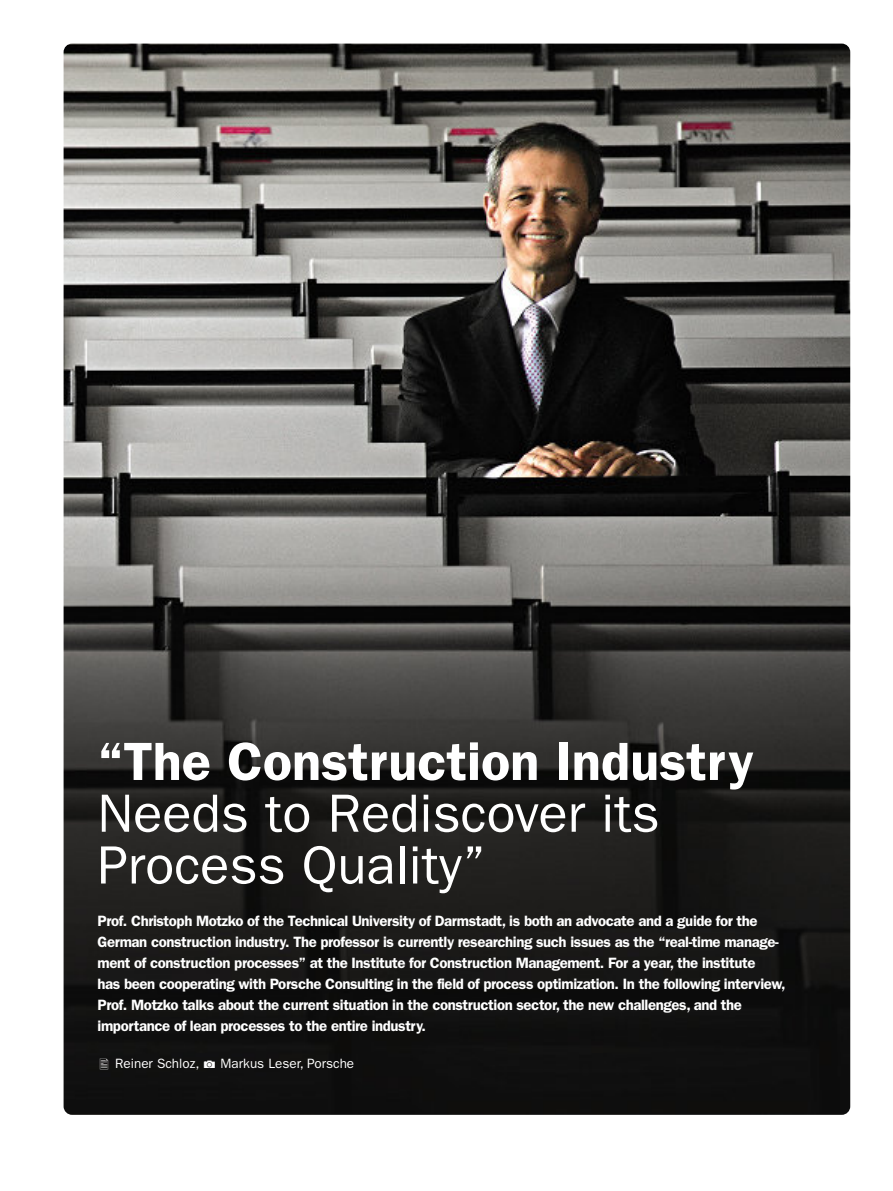
<style>
.page{position:relative;width:893px;height:1191px;background:#fff}
.page>*{position:absolute;margin:0;border:0;box-sizing:border-box;transform-origin:0 0}
.t1{font:54px/51.8px "Franklin Gothic LT";color:#fff}
.t2{font:600 54px "Franklin Gothic LT";color:#fff}
.t3{font:600 15px/21px "Franklin Gothic LT";letter-spacing:-.025em;color:#fff}
.t4{font:13.5px "Franklin Gothic LT";color:#fff}
.s1{font-family:"Communications P04"}
</style>
<div class="page">
<img style="left:64px;top:44px;width:786px;height:1070px;border-radius:9px">
<svg style="left:100px;top:1058px;width:8px;height:11px"></svg>
<h1 class="t2" style="left:98px;top:742px;width:658px">“The Construction Industry</h1>
<h1 class="t1" style="left:98px;top:791px;width:563px">Needs to Rediscover its<br>Process Quality”</h1>
<p class="t3" style="left:98px;top:911px;width:690px">Prof. Christoph Motzko of the Technical University of Darmstadt, is both an advocate and a guide for the German construction industry. The professor is currently researching such issues as the “real-time manage&shy;ment of construction processes” at the Institute for Construction Management. For a year, the institute<br>has been cooperating with Porsche Consulting in the field of process optimization. In the following interview, Prof. Motzko talks about the current situation in the construction sector, the new challenges, and the importance of lean processes to the entire industry.</p>
<p class="t4" style="left:115px;top:1058px;width:241px">Reiner Schloz, <span class="s1">1</span> Markus Leser, Porsche</p>
</div>
